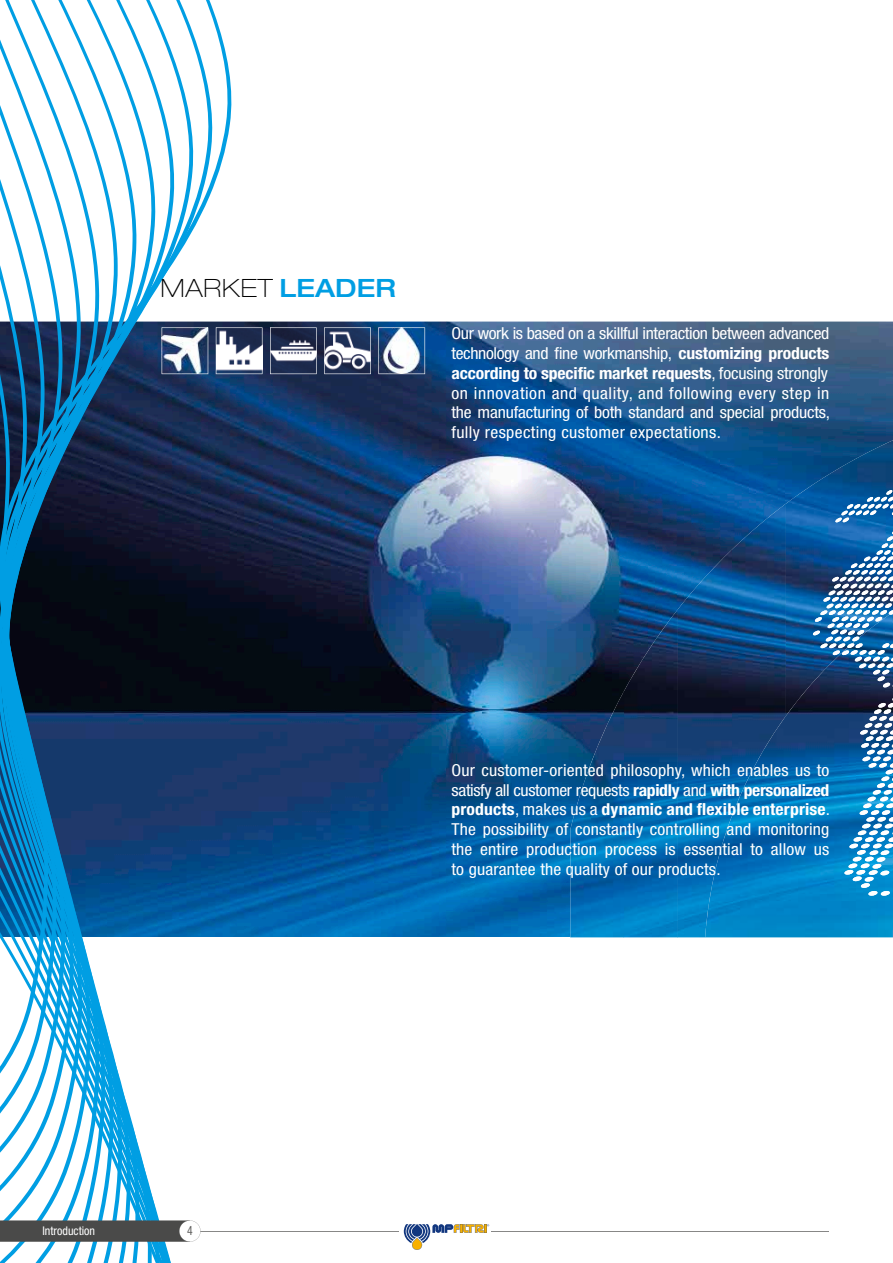
<style>
.page{position:relative;width:893px;height:1263px;background:#fff}
.page>*{position:absolute;margin:0;border:0;box-sizing:border-box;transform-origin:0 0}
.t1{font:100 expanded 25.2px "Helvetica Neue LT Std";letter-spacing:.03em;color:#000}
.t2{font:condensed 16.5px/19.8px "Helvetica Neue LT Std";letter-spacing:-.01em;color:#fff;scale:1.07 1}
.t3{font:condensed 16.5px/19.8px "Helvetica Neue LT Std";letter-spacing:.01em;color:#fff;text-align:justify;scale:1.07 1}
.t4{font:condensed 12.75px "Helvetica Neue LT Std";color:#636362;scale:.92 1}
.t5{font:condensed 12px "Helvetica Neue LT Std";color:#fff}
.s1{font-weight:500;color:#009ee3}
.s2{font-weight:700}
</style>
<div class="page">
<img style="left:383px;top:322px;width:510px;height:615px">
<svg style="left:812px;top:446px;width:81px;height:169px;background:#2968a0"></svg>
<img style="left:658px;top:587px;width:19px;height:22px">
<img style="left:584px;top:685px;width:39px;height:6px">
<img style="left:868px;top:440px;width:24px;height:12px">
<img style="left:731px;top:504px;width:55px;height:111px">
<img style="left:677px;top:549px;width:55px;height:389px">
<img style="left:623px;top:609px;width:55px;height:329px">
<img style="left:570px;top:691px;width:54px;height:247px">
<img style="left:841px;top:490px;width:52px;height:25px">
<img style="left:705px;top:615px;width:188px;height:323px">
<img style="left:841px;top:612px;width:52px;height:56px">
<svg style="left:0;top:0;width:383px;height:1263px"></svg>
<svg style="left:162px;top:327px;width:46px;height:47px"></svg>
<svg style="left:216px;top:327px;width:46px;height:47px"></svg>
<svg style="left:270px;top:327px;width:47px;height:47px"></svg>
<svg style="left:324px;top:327px;width:47px;height:47px"></svg>
<svg style="left:378px;top:327px;width:47px;height:47px"></svg>
<hr style="left:200px;top:1231px;width:629px;height:1px;background:#878786">
<svg style="left:0;top:1220px;width:200px;height:22px;background:#5d5e5e"></svg>
<svg style="left:404px;top:1224px;width:85px;height:26px"></svg>
<h1 class="t1" style="left:161px;top:273px;width:237px">MARKET <span class="s1">LEADER</span></h1>
<p class="t2" style="left:451px;top:323px;width:355px">Our work is based on a skillful interaction between advanced technology and fine workmanship, <span class="s2">customizing products according to specific market requests</span>, focusing strongly on innovation and quality, and following every step in the manufacturing of both standard and special products, fully respecting customer expectations.</p>
<p class="t3" style="left:451px;top:760px;width:355px">Our customer-oriented philosophy, which enables us to satisfy all customer requests <span class="s2">rapidly</span> and <span class="s2">with personalized products</span>, makes us a <span class="s2">dynamic and flexible enterprise</span>.<br>The possibility of constantly controlling and monitoring the entire production process is essential to allow us to guarantee the quality of our products.</p>
<p class="t5" style="left:43px;top:1223px;width:54px">Introduction</p>
<p class="t4" style="left:187px;top:1223px;width:8px">4</p>
</div>
